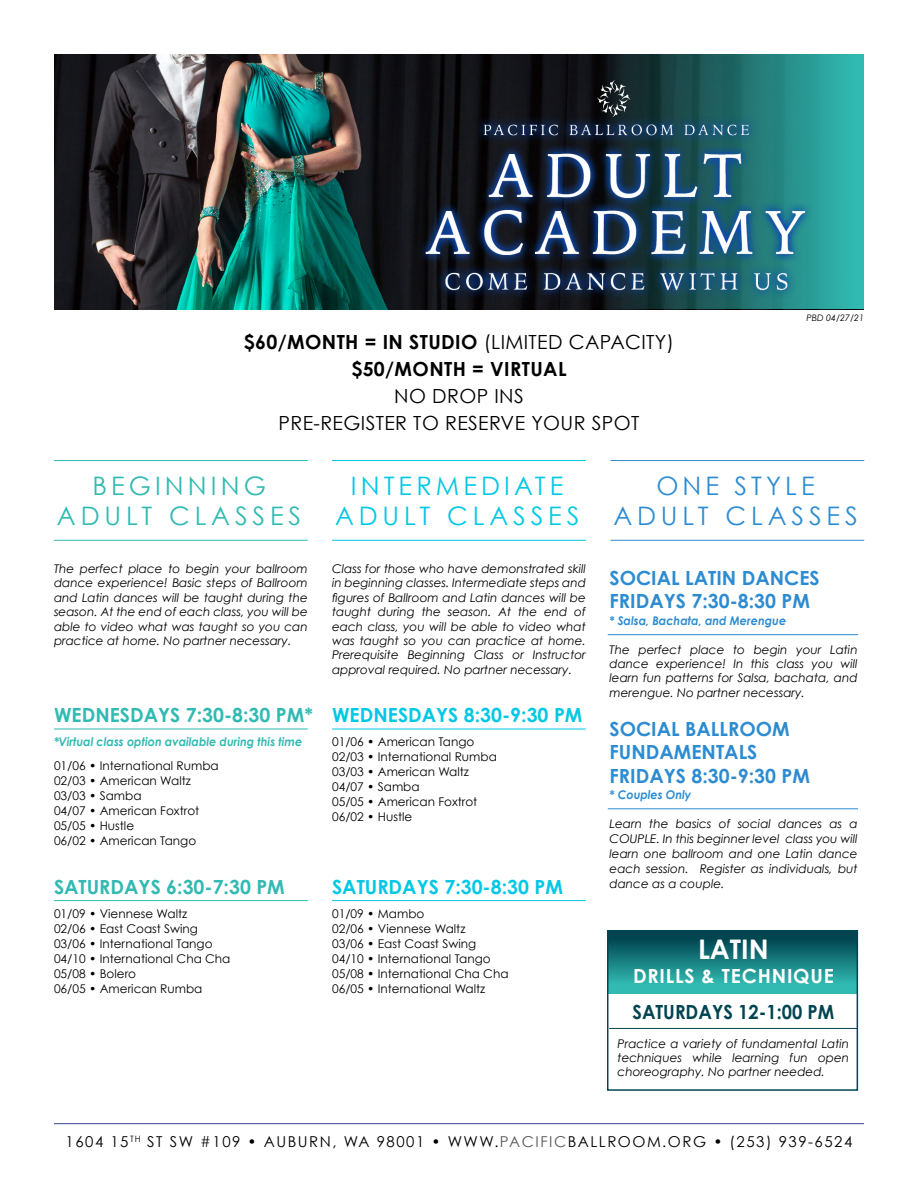
<style>
.page{position:relative;width:918px;height:1188px;background:#fff}
.page>*{position:absolute;margin:0;border:0;box-sizing:border-box;transform-origin:0 0}
.t1{font:700 27px "Century Gothic";color:#fff}
.t2{font:25.5px/30.6px "Century Gothic";letter-spacing:.16em;color:#02c8e5;text-align:center}
.t3{font:25.5px/30.6px "Century Gothic";letter-spacing:.175em;color:#31bab2;text-align:center}
.t4{font:25.5px "Century Gothic";letter-spacing:.19em;color:#2d8cd1}
.t5{font:25.5px "Century Gothic";letter-spacing:.16em;color:#2d8cd1}
.t6{font:700 19.5px/23.4px "Century Gothic";color:#2d8cd1}
.t7{font:700 19.5px "Century Gothic";letter-spacing:.02em;color:#000}
.t8{font:700 19.5px "Century Gothic";color:#31bab2}
.t9{font:700 19.5px "Century Gothic";color:#02c8e5}
.t10{font:19.5px "Century Gothic";letter-spacing:.02em;color:#000}
.t11{font:700 19.5px "Century Gothic";color:#014551;scale:.94 1}
.t12{font:700 19.5px "Century Gothic";letter-spacing:.04em;color:#fff}
.t13{font:15px "Century Gothic";letter-spacing:.1em;color:#000}
.t14{font:italic 12px/14.4px "Century Gothic";color:#000;text-align:justify}
.t15{font:12px "Century Gothic";color:#000}
.t16{font:italic 700 12px "Century Gothic";color:#31bab2;scale:.94 1}
.t17{font:italic 700 12px "Century Gothic";color:#2d8cd1;scale:.94 1}
.t18{font:italic 9px "Century Gothic";color:#000}
.s1{font-weight:400}
.s2{color:#58595b}
</style>
<div class="page">
<div style="left:607px;top:931px;width:251px;height:63px;background:linear-gradient(to bottom,#003645,#38cbc0)"></div>
<img style="left:54px;top:54px;width:528px;height:255px">
<hr style="left:54px;top:540px;width:254px;height:1px;background:#31bab2">
<hr style="left:54px;top:729px;width:254px;height:1px;background:#31bab2">
<hr style="left:54px;top:900px;width:254px;height:1px;background:#31bab2">
<hr style="left:608px;top:634px;width:250px;height:1px;background:#2d8cd1">
<hr style="left:332px;top:729px;width:254px;height:1px;background:#02c8e5">
<hr style="left:332px;top:900px;width:254px;height:1px;background:#02c8e5">
<hr style="left:54px;top:1123px;width:810px;height:1px;background:#324894">
<hr style="left:54px;top:460px;width:254px;height:1px;background:#31bab2">
<hr style="left:332px;top:540px;width:254px;height:1px;background:#02c8e5">
<hr style="left:332px;top:460px;width:254px;height:1px;background:#02c8e5">
<hr style="left:610px;top:540px;width:254px;height:1px;background:#2d8cd1">
<hr style="left:610px;top:460px;width:254px;height:1px;background:#2d8cd1">
<hr style="left:608px;top:808px;width:250px;height:1px;background:#2d8cd1">
<hr style="left:609px;top:1028px;width:249px;height:1px;background:#014551">
<div style="left:582px;top:54px;width:282px;height:255px;background:linear-gradient(to right,#0c050a,#31beb6)"></div>
<img style="left:398px;top:94px;width:431px;height:216px">
<svg style="left:597px;top:80px;width:33px;height:37px"></svg>
<div style="left:607px;top:931px;width:251px;height:160px;border:2px solid #014551"></div>
<p class="t7" style="left:244px;top:330px;width:432px">$60/MONTH = IN STUDIO <span class="s1">(LIMITED CAPACITY)</span></p>
<p class="t7" style="left:351px;top:357px;width:217px">$50/MONTH = VIRTUAL</p>
<p class="t10" style="left:394px;top:384px;width:131px">NO DROP INS</p>
<p class="t10" style="left:279px;top:411px;width:362px">PRE-REGISTER TO RESERVE YOUR SPOT</p>
<p class="t18" style="left:807px;top:312px;width:59px">PBD 04/27/21</p>
<p class="t3" style="left:57px;top:470px;width:246px">BEGINNING<br>ADULT CLASSES</p>
<p class="t14" style="left:54px;top:561px;width:255px">The perfect place to begin your ballroom dance experience! Basic steps of Ballroom and Latin dances will be taught during the season. At the end of each class, you will be able to video what was taught so you can practice at home. No partner necessary.</p>
<p class="t8" style="left:54px;top:703px;width:260px">WEDNESDAYS 7:30-8:30 PM*</p>
<p class="t16" style="left:54px;top:734px;width:266px">*Virtual class option available during this time</p>
<p class="t15" style="left:54px;top:759px;width:166px">01/06 • International Rumba</p>
<p class="t15" style="left:54px;top:774px;width:138px">02/03 • American Waltz</p>
<p class="t15" style="left:54px;top:789px;width:89px">03/03 • Samba</p>
<p class="t15" style="left:54px;top:804px;width:147px">04/07 • American Foxtrot</p>
<p class="t15" style="left:54px;top:819px;width:82px">05/05 • Hustle</p>
<p class="t15" style="left:54px;top:834px;width:144px">06/02 • American Tango</p>
<p class="t8" style="left:54px;top:875px;width:232px">SATURDAYS 6:30-7:30 PM</p>
<p class="t15" style="left:54px;top:906px;width:135px">01/09 • Viennese Waltz</p>
<p class="t15" style="left:54px;top:921px;width:146px">02/06 • East Coast Swing</p>
<p class="t15" style="left:54px;top:936px;width:160px">03/06 • International Tango</p>
<p class="t15" style="left:54px;top:951px;width:178px">04/10 • International Cha Cha</p>
<p class="t15" style="left:54px;top:966px;width:84px">05/08 • Bolero</p>
<p class="t15" style="left:54px;top:981px;width:150px">06/05 • American Rumba</p>
<p class="t2" style="left:335px;top:470px;width:246px">INTERMEDIATE<br>ADULT CLASSES</p>
<p class="t14" style="left:332px;top:561px;width:255px">Class for those who have demonstrated skill in beginning classes. Intermediate steps and figures of Ballroom and Latin dances will be taught during the season. At the end of each class, you will be able to video what was taught so you can practice at home.<br>Prerequisite Beginning Class or Instructor approval required. No partner necessary.</p>
<p class="t9" style="left:332px;top:703px;width:252px">WEDNESDAYS 8:30-9:30 PM</p>
<p class="t15" style="left:332px;top:735px;width:144px">01/06 • American Tango</p>
<p class="t15" style="left:332px;top:750px;width:166px">02/03 • International Rumba</p>
<p class="t15" style="left:332px;top:765px;width:138px">03/03 • American Waltz</p>
<p class="t15" style="left:332px;top:780px;width:89px">04/07 • Samba</p>
<p class="t15" style="left:332px;top:795px;width:147px">05/05 • American Foxtrot</p>
<p class="t15" style="left:332px;top:810px;width:82px">06/02 • Hustle</p>
<p class="t9" style="left:332px;top:875px;width:232px">SATURDAYS 7:30-8:30 PM</p>
<p class="t15" style="left:332px;top:906px;width:94px">01/09 • Mambo</p>
<p class="t15" style="left:332px;top:921px;width:135px">02/06 • Viennese Waltz</p>
<p class="t15" style="left:332px;top:936px;width:146px">03/06 • East Coast Swing</p>
<p class="t15" style="left:332px;top:951px;width:160px">04/10 • International Tango</p>
<p class="t15" style="left:332px;top:966px;width:178px">05/08 • International Cha Cha</p>
<p class="t15" style="left:332px;top:981px;width:155px">06/05 • International Waltz</p>
<p class="t5" style="left:656px;top:470px;width:160px">ONE STYLE</p>
<p class="t4" style="left:613px;top:501px;width:246px">ADULT CLASSES</p>
<p class="t6" style="left:610px;top:566px;width:212px">SOCIAL LATIN DANCES</p>
<p class="t6" style="left:610px;top:589px;width:202px">FRIDAYS 7:30-8:30 PM</p>
<p class="t17" style="left:610px;top:613px;width:189px">* Salsa, Bachata, and Merengue</p>
<p class="t14" style="left:610px;top:642px;width:250px">The perfect place to begin your Latin dance experience! In this class you will learn fun patterns for Salsa, bachata, and merengue. No partner necessary.</p>
<p class="t6" style="left:610px;top:717px;width:182px">SOCIAL BALLROOM<br>FUNDAMENTALS</p>
<p class="t6" style="left:610px;top:763px;width:202px">FRIDAYS 8:30-9:30 PM</p>
<p class="t17" style="left:610px;top:787px;width:89px">* Couples Only</p>
<p class="t14" style="left:610px;top:816px;width:250px;line-height:15px">Learn the basics of social dances as a COUPLE. In this beginner level class you will learn one ballroom and one Latin dance each session. Register as individuals, but dance as a couple.</p>
<p class="t1" style="left:698px;top:933px;width:72px">LATIN</p>
<p class="t12" style="left:633px;top:964px;width:202px">DRILLS &amp; TECHNIQUE</p>
<p class="t11" style="left:633px;top:999px;width:216px">SATURDAYS 12-1:00 PM</p>
<p class="t14" style="left:618px;top:1036px;width:233px">Practice a variety of fundamental Latin techniques while learning fun open choreography. No partner needed.</p>
<p class="t13" style="left:66px;top:1132px;width:788px">1604 15<sup>TH</sup> ST SW #109 • AUBURN, WA 98001 • WWW.<span class="s2">PACIFIC</span>BALLROOM.ORG • (253) 939-6524</p>
</div>
